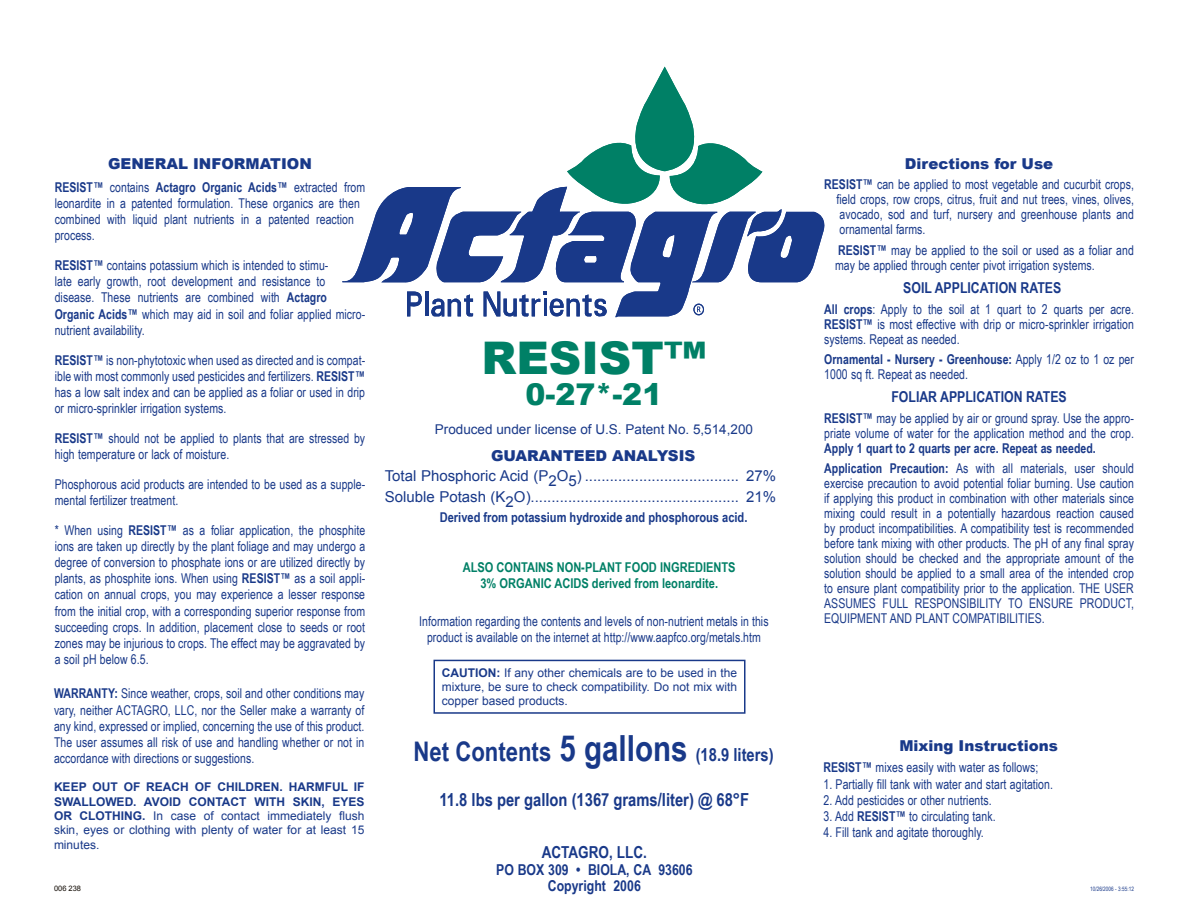
<style>
.page{position:relative;width:1188px;height:918px;background:#fff}
.page>*{position:absolute;margin:0;border:0;box-sizing:border-box;transform-origin:0 0}
.t1{font:900 45px "Arial";color:#008066}
.t2{font:900 30px "Arial";color:#008066}
.t3{font:700 18px "Arial Narrow";color:#193989}
.t4{font:700 16.5px "Arial Narrow";color:#193989}
.t5{font:15px/21.3px "Arial";color:#193989}
.t6{font:700 15px/16.5px "Arial Narrow";color:#193989;text-align:center}
.t7{font:900 15px "Arial";color:#193989}
.t8{font:13.5px/16.2px "Arial Narrow";letter-spacing:.005em;color:#193989;scale:.95 1}
.t9{font:700 13.5px/20.4px "Arial Narrow";color:#193989;scale:.95 1}
.t10{font:700 13.5px/16.2px "Arial Narrow";color:#008066;text-align:center}
.t11{font:700 13.5px "Arial Narrow";color:#193989}
.t12{font:13.5px "Arial";color:#193989}
.t13{font:12px/14.4px "Arial";color:#193989;text-align:justify}
.t14{font:7.5px "Arial";color:#120b04}
.t15{font:6px "Arial Narrow";letter-spacing:.005em;color:#193989;scale:.95 1}
.s1{font-weight:700}
.s2{font-size:27px}
.s3{font-size:36px}
.s4{font-weight:400}
</style>
<div class="page">
<div style="left:434px;top:660px;width:312px;height:54px;border:2px solid #193989"></div>
<svg style="left:342px;top:67px;width:483px;height:251px"></svg>
<p class="t7" style="left:108px;top:155px;width:205px">GENERAL INFORMATION</p>
<p class="t8" style="left:55px;top:179px;width:328px"><span class="s1">RESIST™</span> contains <span class="s1">Actagro Organic Acids™</span> extracted from leonardite in a patented formulation. These organics are then combined with liquid plant nutrients in a patented reaction process.</p>
<p class="t8" style="left:55px;top:257px;width:328px"><span class="s1">RESIST™</span> contains potassium which is intended to stimu-<br>late early growth, root development and resistance to disease. These nutrients are combined with <span class="s1">Actagro Organic Acids™</span> which may aid in soil and foliar applied micro&shy;nutrient availability.</p>
<p class="t8" style="left:55px;top:352px;width:328px;text-align:justify"><span class="s1">RESIST™</span> is non-phytotoxic when used as directed and is compat&shy;ible with most commonly used pesticides and fertilizers. <span class="s1">RESIST™ </span>has a low salt index and can be applied as a foliar or used in drip or micro-sprinkler irrigation systems.</p>
<p class="t8" style="left:55px;top:430px;width:328px"><span class="s1">RESIST™</span> should not be applied to plants that are stressed by high temperature or lack of moisture.</p>
<p class="t8" style="left:55px;top:476px;width:328px">Phosphorous acid products are intended to be used as a supple&shy;mental fertilizer treatment.</p>
<p class="t8" style="left:55px;top:522px;width:328px;text-align:justify">* When using <span class="s1">RESIST™</span> as a foliar application, the phosphite ions are taken up directly by the plant foliage and may undergo a degree of conversion to phosphate ions or are utilized directly by plants, as phosphite ions. When using <span class="s1">RESIST™</span> as a soil appli&shy;cation on annual crops, you may experience a lesser response from the initial crop, with a corresponding superior response from succeeding crops. In addition, placement close to seeds or root zones may be injurious to crops. The effect may be aggravated by a soil pH below 6.5.</p>
<p class="t8" style="left:54px;top:686px;width:328px;text-align:justify"><span class="s1">WARRANTY:</span> Since weather, crops, soil and other conditions may vary, neither ACTAGRO, LLC, nor the Seller make a warranty of any kind, expressed or implied, concerning the use of this product.<br>The user assumes all risk of use and handling whether or not in accordance with directions or suggestions.</p>
<p class="t13" style="left:54px;top:780px;width:312px"><span class="s1">KEEP OUT OF REACH OF CHILDREN. HARMFUL IF SWALLOWED. AVOID CONTACT WITH SKIN, EYES OR CLOTHING.</span> In case of contact immediately flush skin, eyes or clothing with plenty of water for at least 15 minutes.</p>
<p class="t14" style="left:54px;top:884px;width:29px">006 238</p>
<h1 class="t1" style="left:481px;top:333px;width:227px">RESIST™</h1>
<h2 class="t2" style="left:526px;top:378px;width:138px">0-27*-21</h2>
<p class="t12" style="left:435px;top:422px;width:320px">Produced under license of U.S. Patent No. 5,514,200</p>
<p class="t7" style="left:491px;top:447px;width:206px">GUARANTEED ANALYSIS</p>
<p class="t5" style="left:385px;top:465px;width:393px">Total Phosphoric Acid (P2O5) ..................................... 27%<br>Soluble Potash (K2O).................................................. 21%</p>
<p class="t11" style="left:440px;top:509px;width:309px">Derived from potassium hydroxide and phosphorous acid.</p>
<p class="t10" style="left:463px;top:559px;width:274px">ALSO CONTAINS NON-PLANT FOOD INGREDIENTS<br>3% ORGANIC ACIDS derived from leonardite.</p>
<p class="t8" style="left:419px;top:613px;width:369px;text-align:center">Information regarding the contents and levels of non-nutrient metals in this product is available on the internet at http://www.aapfco.org/metals.htm</p>
<p class="t13" style="left:442px;top:665px;width:297px"><span class="s1">CAUTION:</span> If any other chemicals are to be used in the mixture, be sure to check compatibility. Do not mix with copper based products.</p>
<h3 class="t3" style="left:414px;top:745px;width:362px"><span class="s2">Net Contents</span> <span class="s3">5 gallons</span> (18.9 liters)</h3>
<h3 class="t3" style="left:440px;top:789px;width:311px">11.8 lbs per gallon (1367 grams/liter) @ 68°F</h3>
<p class="t4" style="left:542px;top:843px;width:107px">ACTAGRO, LLC.</p>
<p class="t6" style="left:496px;top:861px;width:198px">PO BOX 309 • BIOLA, CA 93606<br>Copyright 2006</p>
<p class="t7" style="left:905px;top:155px;width:150px">Directions for Use</p>
<p class="t8" style="left:837px;top:177px;width:315px;line-height:15px;text-align:justify;text-indent:-12px"><span class="s1">RESIST™</span> can be applied to most vegetable and cucurbit crops, field crops, row crops, citrus, fruit and nut trees, vines, olives, avocado, sod and turf, nursery and greenhouse plants and ornamental farms.</p>
<p class="t8" style="left:835px;top:243px;width:316px;line-height:15px"><span class="s1">RESIST™</span> may be applied to the soil or used as a foliar and may be applied through center pivot irrigation systems.</p>
<p class="t6" style="left:903px;top:280px;width:160px">SOIL APPLICATION RATES</p>
<p class="t8" style="left:824px;top:301px;width:328px;line-height:15px;text-align:justify"><span class="s1">All crops</span>: Apply to the soil at 1 quart to 2 quarts per acre.<br><span class="s1">RESIST™</span> is most effective with drip or micro-sprinkler irrigation systems. Repeat as needed.</p>
<p class="t8" style="left:824px;top:352px;width:328px;line-height:15px"><span class="s1">Ornamental - Nursery - Greenhouse:</span> Apply 1/2 oz to 1 oz per<br>1000 sq ft. Repeat as needed.</p>
<p class="t6" style="left:891px;top:389px;width:177px">FOLIAR APPLICATION RATES</p>
<p class="t8" style="left:824px;top:411px;width:328px;line-height:15px"><span class="s1">RESIST™</span> may be applied by air or ground spray. Use the appro&shy;priate volume of water for the application method and the crop.</p>
<p class="t9" style="left:824px;top:438px;width:328px">Apply 1 quart to 2 quarts per acre. Repeat as needed.<br>Application Precaution: <span class="s4">As with all materials, user should</span></p>
<p class="t8" style="left:824px;top:476px;width:328px;line-height:15px;text-align:justify">exercise precaution to avoid potential foliar burning. Use caution if applying this product in combination with other materials since mixing could result in a potentially hazardous reaction caused by product incompatibilities. A compatibility test is recommended before tank mixing with other products. The pH of any final spray solution should be checked and the appropriate amount of the solution should be applied to a small area of the intended crop to ensure plant compatibility prior to the application. THE USER ASSUMES FULL RESPONSIBILITY TO ENSURE PRODUCT, EQUIPMENT AND PLANT COMPATIBILITIES.</p>
<p class="t7" style="left:899px;top:737px;width:160px">Mixing Instructions</p>
<p class="t8" style="left:824px;top:759px;width:228px"><span class="s1">RESIST™</span> mixes easily with water as follows;</p>
<p class="t8" style="left:824px;top:776px;width:243px">1. Partially fill tank with water and start agitation.</p>
<p class="t8" style="left:824px;top:792px;width:179px">2. Add pesticides or other nutrients.</p>
<p class="t8" style="left:824px;top:808px;width:183px">3. Add <span class="s1">RESIST™</span> to circulating tank.</p>
<p class="t8" style="left:824px;top:824px;width:170px">4. Fill tank and agitate thoroughly.</p>
<p class="t15" style="left:1090px;top:885px;width:48px">10/26/2006 - 3:55:12</p>
</div>
